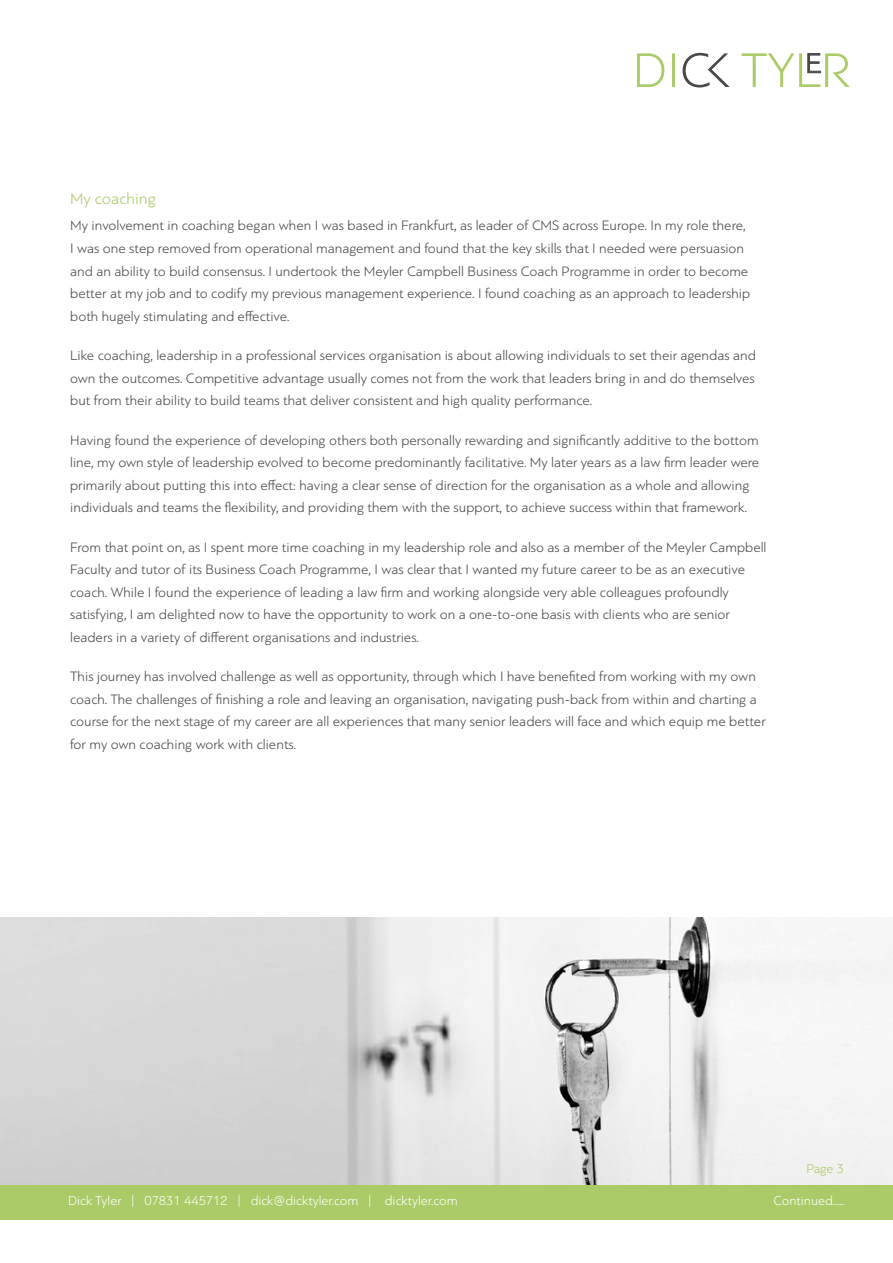
<style>
.page{position:relative;width:893px;height:1263px;background:#fff}
.page>*{position:absolute;margin:0;border:0;box-sizing:border-box;transform-origin:0 0}
.t1{font:300 16.5px "PF Bague Sans Pro";color:#aacb67}
.t2{font:300 14.25px/22.5px "PF Bague Sans Pro";color:#4a484a}
.t3{font:300 13.5px "PF Bague Sans Pro";color:#fff}
.t4{font:300 13.5px "PF Bague Sans Pro";color:#aacb67}
</style>
<div class="page">
<img style="left:0;top:918px;width:893px;height:267px">
<div style="left:0;top:1185px;width:893px;height:35px;background:#aacb67"></div>
<svg style="left:683px;top:53px;width:47px;height:34px"></svg>
<svg style="left:637px;top:53px;width:38px;height:34px"></svg>
<svg style="left:742px;top:53px;width:108px;height:34px"></svg>
<p class="t1" style="left:70px;top:189px;width:87px">My coaching</p>
<p class="t2" style="left:70px;top:215px;width:682px">My involvement in coaching began when I was based in Frankfurt, as leader of CMS across Europe. In my role there, I was one step removed from operational management and found that the key skills that I needed were persuasion and an ability to build consensus. I undertook the Meyler Campbell Business Coach Programme in order to become better at my job and to codify my previous management experience. I found coaching as an approach to leadership both hugely stimulating and effective.</p>
<p class="t2" style="left:70px;top:344px;width:687px;text-align:justify">Like coaching, leadership in a professional services organisation is about allowing individuals to set their agendas and own the outcomes. Competitive advantage usually comes not from the work that leaders bring in and do themselves but from their ability to build teams that deliver consistent and high quality performance.</p>
<p class="t2" style="left:70px;top:429px;width:691px">Having found the experience of developing others both personally rewarding and significantly additive to the bottom line, my own style of leadership evolved to become predominantly facilitative. My later years as a law firm leader were primarily about putting this into effect: having a clear sense of direction for the organisation as a whole and allowing individuals and teams the flexibility, and providing them with the support, to achieve success within that framework.</p>
<p class="t2" style="left:70px;top:536px;width:698px">From that point on, as I spent more time coaching in my leadership role and also as a member of the Meyler Campbell Faculty and tutor of its Business Coach Programme, I was clear that I wanted my future career to be as an executive coach. While I found the experience of leading a law firm and working alongside very able colleagues profoundly satisfying, I am delighted now to have the opportunity to work on a one-to-one basis with clients who are senior leaders in a variety of different organisations and industries.</p>
<p class="t2" style="left:70px;top:665px;width:697px">This journey has involved challenge as well as opportunity, through which I have benefited from working with my own coach. The challenges of finishing a role and leaving an organisation, navigating push-back from within and charting a course for the next stage of my career are all experiences that many senior leaders will face and which equip me better for my own coaching work with clients.</p>
<p class="t4" style="left:806px;top:1161px;width:39px">Page 3</p>
<p class="t3" style="left:68px;top:1193px;width:391px">Dick Tyler | 07831 445712 | dick@dicktyler.com | dicktyler.com</p>
<p class="t3" style="left:773px;top:1193px;width:72px">Continued.....</p>
</div>
